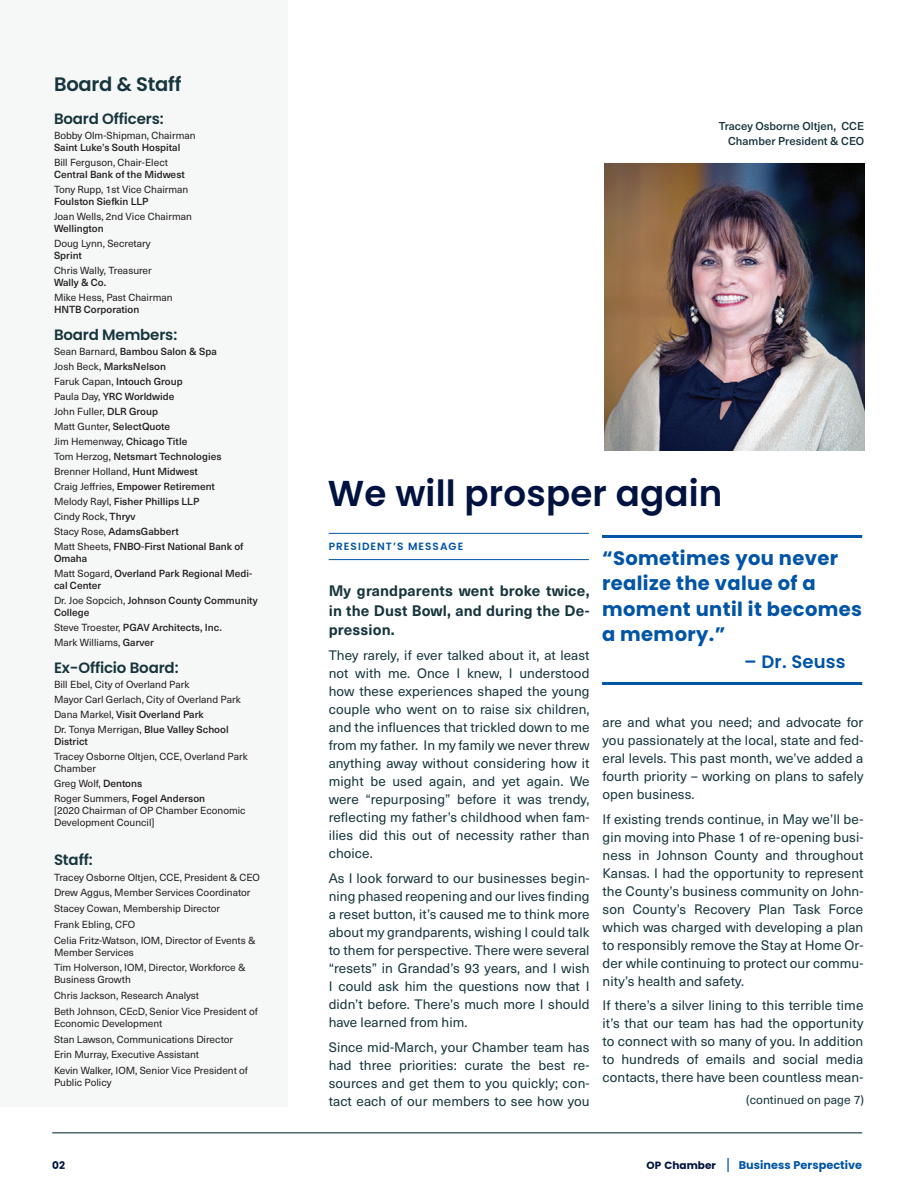
<style>
.page{position:relative;width:918px;height:1188px;background:#fff}
.page>*{position:absolute;margin:0;border:0;box-sizing:border-box;transform-origin:0 0}
.t1{font:600 36px "Poppins";letter-spacing:.005em;color:#001340}
.t2{font:700 19.5px/25.5px "Poppins";letter-spacing:.02em;color:#0154a6}
.t3{font:600 19.5px "Poppins";letter-spacing:-.01em;color:#16353c}
.t4{font:600 18px "Poppins";letter-spacing:.01em;color:#0154a6}
.t5{font:700 15px/19.5px "Neue Haas Unica W1 G";letter-spacing:.01em;color:#16353c;text-align:justify}
.t6{font:600 15px "Poppins";letter-spacing:-.01em;color:#16353c}
.t7{font:13.5px/18px "Neue Haas Unica W1 G";letter-spacing:.005em;color:#16353c;text-align:justify}
.t8{font:12px "Neue Haas Unica W1 G";letter-spacing:.005em;color:#16353c}
.t9{font:500 11.25px/15px "Neue Haas Unica W1 G";color:#16353c;text-align:right}
.t10{font:700 11.25px "Poppins";letter-spacing:.005em;color:#0154a6}
.t11{font:600 10.5px "Poppins";letter-spacing:.1em;color:#0154a6}
.t12{font:700 10.5px "Poppins";color:#001340}
.t13{font:10.2px/15.8px "Neue Haas Unica W1 G";color:#231f20}
.t14{font:500 10.2px/15px "Neue Haas Unica W1 G";color:#231f20}
.s1{font-weight:400}
.s2{font-weight:500}
.s3{font-size:10.5px;color:#001340}
.s4{font-family:"Neue Haas Unica W1 G";font-weight:400;font-size:15px}
</style>
<div class="page">
<hr style="left:52px;top:1132px;width:810px;height:1px;background:#16353c">
<div style="left:0;top:0;width:288px;height:1107px;background:#f6f7f7"></div>
<img style="left:604px;top:163px;width:261px;height:288px">
<hr style="left:329px;top:533px;width:260px;height:1px;background:#0154a6">
<hr style="left:329px;top:559px;width:260px;height:1px;background:#0154a6">
<hr style="left:602px;top:535px;width:260px;height:3px;background:#0154a6">
<hr style="left:602px;top:682px;width:260px;height:3px;background:#0154a6">
<h2 class="t3" style="left:54px;top:73px;width:129px">Board &amp; Staff</h2>
<p class="t6" style="left:54px;top:110px;width:111px">Board Officers:</p>
<p class="t13" style="left:54px;top:127px;width:143px">Bobby Olm-Shipman, Chairman</p>
<p class="t14" style="left:54px;top:139px;width:128px">Saint Luke’s South Hospital</p>
<p class="t13" style="left:54px;top:154px;width:116px">Bill Ferguson, Chair-Elect</p>
<p class="t14" style="left:54px;top:166px;width:132px">Central Bank of the Midwest</p>
<p class="t13" style="left:54px;top:181px;width:136px">Tony Rupp, 1st Vice Chairman</p>
<p class="t14" style="left:54px;top:193px;width:96px">Foulston Siefkin LLP</p>
<p class="t13" style="left:54px;top:208px;width:140px">Joan Wells, 2nd Vice Chairman</p>
<p class="t14" style="left:54px;top:220px;width:51px">Wellington</p>
<p class="t13" style="left:54px;top:235px;width:98px">Doug Lynn, Secretary</p>
<p class="t14" style="left:54px;top:247px;width:29px">Sprint</p>
<p class="t13" style="left:54px;top:262px;width:99px">Chris Wally, Treasurer</p>
<p class="t14" style="left:54px;top:274px;width:54px">Wally &amp; Co.</p>
<p class="t13" style="left:54px;top:289px;width:120px">Mike Hess, Past Chairman</p>
<p class="t14" style="left:54px;top:301px;width:87px">HNTB Corporation</p>
<p class="t6" style="left:54px;top:326px;width:125px">Board Members:</p>
<p class="t14" style="left:54px;top:343px;width:191px"><span class="s1">Sean Barnard,</span> Bambou Salon &amp; Spa<br><span class="s1">Josh Beck,</span> MarksNelson<br><span class="s1">Faruk Capan,</span> Intouch Group<br><span class="s1">Paula Day,</span> YRC Worldwide<br><span class="s1">John Fuller,</span> DLR Group<br><span class="s1">Matt Gunter,</span> SelectQuote<br><span class="s1">Jim Hemenway,</span> Chicago Title<br><span class="s1">Tom Herzog,</span> Netsmart Technologies<br><span class="s1">Brenner Holland,</span> Hunt Midwest<br><span class="s1">Craig Jeffries,</span> Empower Retirement<br><span class="s1">Melody Rayl,</span> Fisher Phillips LLP<br><span class="s1">Cindy Rock,</span> Thryv<br><span class="s1">Stacy Rose,</span> AdamsGabbert<br><span class="s1">Matt Sheets,</span> FNBO-First National Bank of</p>
<p class="t14" style="left:54px;top:550px;width:200px">Omaha<br><span class="s1">Matt Sogard,</span> Overland Park Regional Medi-</p>
<p class="t14" style="left:54px;top:577px;width:205px">cal Center<br><span class="s1">Dr. Joe Sopcich,</span> Johnson County Community</p>
<p class="t14" style="left:54px;top:604px;width:169px">College<br><span class="s1">Steve Troester,</span> PGAV Architects, Inc.<br><span class="s1">Mark Williams,</span> Garver</p>
<p class="t6" style="left:54px;top:659px;width:126px">Ex-Officio Board:</p>
<p class="t13" style="left:54px;top:676px;width:188px;line-height:15px">Bill Ebel, City of Overland Park<br>Mayor Carl Gerlach, City of Overland Park Dana Markel, <span class="s2">Visit Overland Park<br></span>Dr. Tonya Merrigan, <span class="s2">Blue Valley School</span></p>
<p class="t14" style="left:54px;top:733px;width:36px">District</p>
<p class="t13" style="left:54px;top:750px;width:195px;line-height:12px">Tracey Osborne Oltjen, CCE, Overland Park<br>Chamber</p>
<p class="t13" style="left:54px;top:775px;width:153px;line-height:15px">Greg Wolf, <span class="s2">Dentons<br></span>Roger Summers, <span class="s2">Fogel Anderson</span></p>
<p class="t13" style="left:54px;top:804px;width:193px;line-height:12px">[2020 Chairman of OP Chamber Economic<br>Development Council]</p>
<p class="t6" style="left:54px;top:851px;width:40px">Staff:</p>
<p class="t13" style="left:54px;top:869px;width:208px">Tracey Osborne Oltjen, CCE, President &amp; CEO Drew Aggus, Member Services Coordinator Stacey Cowan, Membership Director<br>Frank Ebling, CFO<br>Celia Fritz-Watson, IOM, Director of Events &amp;</p>
<p class="t13" style="left:54px;top:944px;width:193px">Member Services<br>Tim Holverson, IOM, Director, Workforce &amp;</p>
<p class="t13" style="left:54px;top:971px;width:205px">Business Growth<br>Chris Jackson, Research Analyst<br>Beth Johnson, CEcD, Senior Vice President of</p>
<p class="t13" style="left:54px;top:1015px;width:196px">Economic Development<br>Stan Lawson, Communications Director Erin Murray, Executive Assistant<br>Kevin Walker, IOM, Senior Vice President of</p>
<p class="t13" style="left:54px;top:1074px;width:59px">Public Policy</p>
<p class="t9" style="left:719px;top:118px;width:147px">Tracey Osborne Oltjen, CCE<br>Chamber President &amp; CEO</p>
<h1 class="t1" style="left:328px;top:472px;width:396px">We will prosper again</h1>
<p class="t11" style="left:329px;top:540px;width:136px">PRESIDENT’S MESSAGE</p>
<p class="t5" style="left:329px;top:580px;width:262px">My grandparents went broke twice, in the Dust Bowl, and during the De&shy;pression.</p>
<p class="t7" style="left:329px;top:646px;width:262px">They rarely, if ever talked about it, at least not with me. Once I knew, I understood how these experiences shaped the young couple who went on to raise six children, and the influences that trickled down to me from my father. In my family we never threw anything away without considering how it might be used again, and yet again. We were “repurposing” before it was trendy, reflecting my father’s childhood when fam&shy;ilies did this out of necessity rather than choice.</p>
<p class="t7" style="left:329px;top:868px;width:262px">As I look forward to our businesses begin&shy;ning phased reopening and our lives finding a reset button, it’s caused me to think more about my grandparents, wishing I could talk to them for perspective. There were several “resets” in Grandad’s 93 years, and I wish I could ask him the questions now that I didn’t before. There’s much more I should have learned from him.</p>
<p class="t7" style="left:329px;top:1037px;width:262px">Since mid-March, your Chamber team has had three priorities: curate the best re&shy;sources and get them to you quickly; con&shy;tact each of our members to see how you</p>
<h2 class="t2" style="left:602px;top:545px;width:262px">“Sometimes you never realize the value of a moment until it becomes a memory.”</h2>
<h3 class="t4" style="left:744px;top:652px;width:103px">– Dr. Seuss</h3>
<p class="t7" style="left:603px;top:712px;width:262px">are and what you need; and advocate for you passionately at the local, state and fed&shy;eral levels. This past month, we’ve added a fourth priority – working on plans to safely open business.</p>
<p class="t7" style="left:603px;top:809px;width:262px">If existing trends continue, in May we’ll be&shy;gin moving into Phase 1 of re-opening busi&shy;ness in Johnson County and throughout Kansas. I had the opportunity to represent the County’s business community on John&shy;son County’s Recovery Plan Task Force which was charged with developing a plan to responsibly remove the Stay at Home Or&shy;der while continuing to protect our commu&shy;nity’s health and safety.</p>
<p class="t7" style="left:603px;top:996px;width:262px">If there’s a silver lining to this terrible time it’s that our team has had the opportunity to connect with so many of you. In addition to hundreds of emails and social media contacts, there have been countless mean-</p>
<p class="t8" style="left:746px;top:1091px;width:119px">(continued on page 7)</p>
<p class="t12" style="left:52px;top:1160px;width:14px">02</p>
<p class="t10" style="left:647px;top:1159px;width:217px"><span class="s3">OP Chamber</span> <span class="s4">|</span> Business Perspective</p>
</div>
